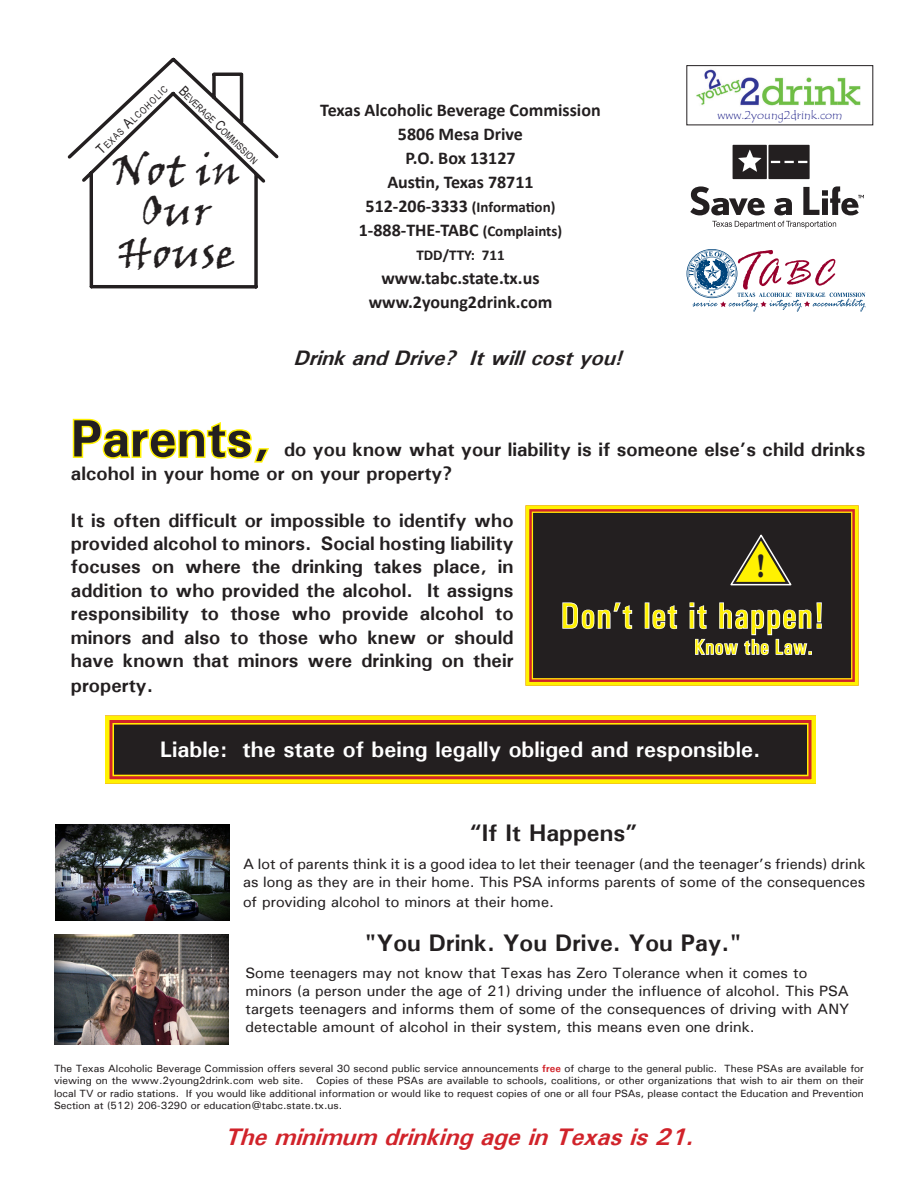
<style>
.page{position:relative;width:918px;height:1188px;background:#fff}
.page>*{position:absolute;margin:0;border:0;box-sizing:border-box;transform-origin:0 0}
.t1{font:700 52.5px "Utah";color:#231f20}
.t2{font:43.05px/41.2px "Viner Hand ITC";letter-spacing:.01em;color:#231f20;text-align:center}
.t3{font:500 condensed 36px "Univers";letter-spacing:.04em;color:#fff101}
.t4{font:condensed 28.5px "Bernard";color:#231f20}
.t5{font:700 24px "Utah";color:#231f20}
.t6{font:italic 700 24px "Utah";color:#d1232a}
.t7{font:700 22.5px "Utah";color:#fff}
.t8{font:italic 700 21px "Utah";color:#231f20}
.t9{font:500 condensed 21px "Univers";letter-spacing:.04em;color:#fff101}
.t10{font:700 19.5px/23.4px "Utah";color:#231f20}
.t11{font:700 18px "Calibri";color:#231f20}
.t12{font:15px/18px "Utah";color:#231f20}
.t13{font:700 15px "Calibri";color:#231f20}
.t14{font:12px "Tempus Sans ITC";color:#363895}
.t15{font:10.5px/12.6px "Utah";color:#231f20;text-align:justify}
.t16{font:9.6px "Arial Narrow";color:#231f20}
.s1{font-size:13.8px}
.s2{font-size:18px}
.s3{font-size:15px}
.s4{font-weight:700;color:#d1232a}
</style>
<div class="page">
<svg style="left:687px;top:249px;width:178px;height:63px"></svg>
<svg style="left:72px;top:418px;width:197px;height:45px"></svg>
<img style="left:56px;top:824px;width:173px;height:97px">
<div style="left:686px;top:65px;width:187px;height:60px;border:1px solid #231f20"></div>
<img style="left:696px;top:69px;width:165px;height:37px">
<svg style="left:67px;top:57px;width:211px;height:232px"></svg>
<svg style="left:105px;top:715px;width:711px;height:69px;background:#59421d"></svg>
<div style="left:112px;top:723px;width:697px;height:53px;border:2px solid #fff101"></div>
<svg style="left:525px;top:505px;width:334px;height:181px;background:#44331e"></svg>
<div style="left:532px;top:512px;width:320px;height:167px;border:1px solid #fff101"></div>
<svg style="left:562px;top:602px;width:71px;height:28px;background:#615e5f"></svg>
<svg style="left:644px;top:602px;width:34px;height:28px"></svg>
<svg style="left:689px;top:602px;width:134px;height:68px;background:#535051"></svg>
<svg style="left:729px;top:532px;width:64px;height:55px;background:#736c27"></svg>
<svg style="left:690px;top:186px;width:75px;height:29px"></svg>
<svg style="left:774px;top:198px;width:18px;height:17px"></svg>
<svg style="left:712px;top:221px;width:124px;height:7px"></svg>
<svg style="left:733px;top:145px;width:77px;height:34px;background:#3f3b3c"></svg>
<svg style="left:803px;top:186px;width:61px;height:29px"></svg>
<img style="left:54px;top:935px;width:175px;height:109px">
<p class="t16" style="left:94px;top:147px;width:95px;rotate:-44deg"><span class="s1">T</span>EXAS <span class="s1">A</span>LCOHOLIC</p>
<p class="t16" style="left:185px;top:84px;width:107px;rotate:44deg"><span class="s1">B</span>EVERAGE <span class="s1">C</span>OMMISSION</p>
<p class="t2" style="left:112px;top:147px;width:130px">Not in<br>Our<br>House</p>
<p class="t11" style="left:320px;top:98px;width:282px">Texas Alcoholic Beverage Commission</p>
<p class="t11" style="left:398px;top:122px;width:127px">5806 Mesa Drive</p>
<p class="t11" style="left:405px;top:146px;width:112px">P.O. Box 13127</p>
<p class="t11" style="left:387px;top:170px;width:148px">Austin, Texas 78711</p>
<p class="t13" style="left:366px;top:197px;width:191px"><span class="s2">512-206-3333</span> (Information)</p>
<p class="t11" style="left:359px;top:218px;width:205px">1-888-THE-TABC <span class="s3">(Complaints)</span></p>
<p class="t13" style="left:416px;top:245px;width:90px">TDD/TTY: 711</p>
<p class="t11" style="left:381px;top:266px;width:160px">www.tabc.state.tx.us</p>
<p class="t11" style="left:369px;top:290px;width:185px">www.2young2drink.com</p>
<p class="t8" style="left:295px;top:345px;width:330px">Drink and Drive? It will cost you!</p>
<p class="t14" style="left:718px;top:108px;width:126px">www.2young2drink.com</p>
<p class="t1" style="left:71px;top:407px;width:201px">Parents,</p>
<p class="t10" style="left:71px;top:438px;width:796px;text-indent:213px">do you know what your liability is if someone else’s child drinks alcohol in your home or on your property?</p>
<p class="t10" style="left:71px;top:508px;width:444px;text-align:justify">It is often difficult or impossible to identify who provided alcohol to minors. Social hosting liability focuses on where the drinking takes place, in addition to who provided the alcohol. It assigns responsibility to those who provide alcohol to minors and also to those who knew or should have known that minors were drinking on their</p>
<p class="t10" style="left:71px;top:674px;width:84px">property.</p>
<p class="t4" style="left:757px;top:549px;width:9px">!</p>
<p class="t3" style="left:561px;top:595px;width:265px">Don’t let it happen!</p>
<p class="t9" style="left:694px;top:635px;width:120px">Know the Law.</p>
<p class="t7" style="left:160px;top:736px;width:602px">Liable: the state of being legally obliged and responsible.</p>
<p class="t5" style="left:470px;top:818px;width:169px">“If It Happens”</p>
<p class="t12" style="left:243px;top:855px;width:624px">A lot of parents think it is a good idea to let their teenager (and the teenager’s friends) drink as long as they are in their home. This PSA informs parents of some of the consequences</p>
<p class="t12" style="left:243px;top:893px;width:313px">of providing alcohol to minors at their home.</p>
<p class="t5" style="left:365px;top:929px;width:379px">"You Drink. You Drive. You Pay."</p>
<p class="t12" style="left:245px;top:964px;width:606px">Some teenagers may not know that Texas has Zero Tolerance when it comes to minors (a person under the age of 21) driving under the influence of alcohol. This PSA targets teenagers and informs them of some of the consequences of driving with ANY detectable amount of alcohol in their system, this means even one drink.</p>
<p class="t15" style="left:54px;top:1062px;width:811px">The Texas Alcoholic Beverage Commission offers several 30 second public service announcements <span class="s4">free</span> of charge to the general public. These PSAs are available for viewing on the www.2young2drink.com web site. Copies of these PSAs are available to schools, coalitions, or other organizations that wish to air them on their local TV or radio stations. If you would like additional information or would like to request copies of one or all four PSAs, please contact the Education and Prevention Section at (512) 206-3290 or education@tabc.state.tx.us.</p>
<p class="t6" style="left:226px;top:1122px;width:470px">The minimum drinking age in Texas is 21.</p>
</div>
